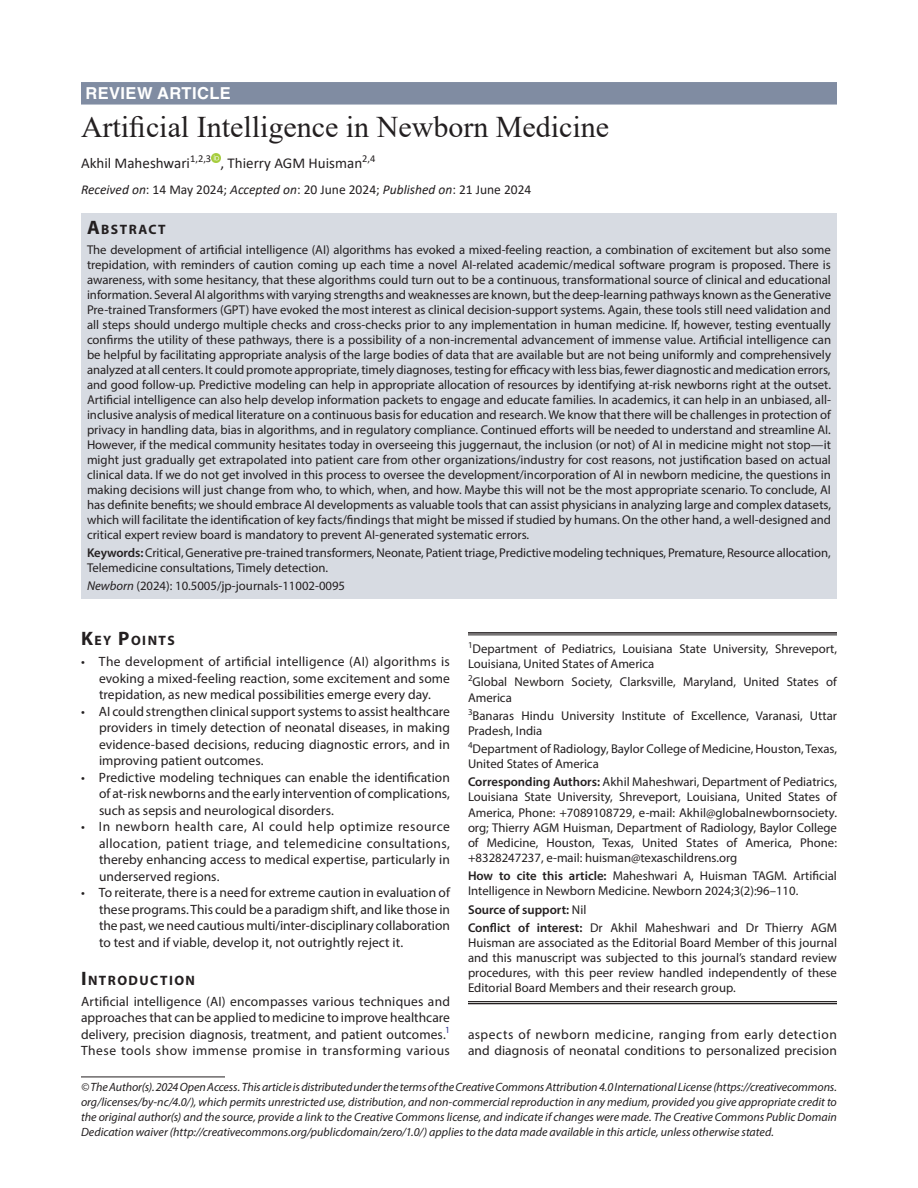
<style>
.page{position:relative;width:918px;height:1188px;background:#fff}
.page>*{position:absolute;margin:0;border:0;box-sizing:border-box;transform-origin:0 0}
.t1{font:30px "Times New Roman";color:#231f20}
.ArticleType{font:700 16.5px "Helvetica LT Std";letter-spacing:.025em;color:#fff}
.AuthorName{font:15px "Calibri";color:#231f20}
.Head-1{font:700 13.65px "Myriad Pro";letter-spacing:.105em;color:#231f20}
.AbstractTitle{font:700 13.65px "Myriad Pro";letter-spacing:.105em;color:#231f20}
.List-Bullet{font:13.5px/16.5px "Myriad Pro";letter-spacing:.005em;color:#231f20;text-align:justify}
.Para-NoIndent{font:13.5px/16.5px "Myriad Pro";letter-spacing:.03em;color:#231f20;text-align:justify}
.PAS_History{font:13.5px "Calibri";color:#231f20}
.Abstract-Para-first{font:12.75px/15px "Myriad Pro";color:#231f20;text-align:justify}
.Corresponding_Author{font:12.75px/15.1px "Myriad Pro";color:#231f20;text-align:justify}
.COI{font:12.75px/15.1px "Myriad Pro";color:#231f20;text-align:justify}
.Affiliation{font:12.75px/15.1px "Myriad Pro";color:#231f20}
.Keywords{font:12.75px/15px "Myriad Pro";letter-spacing:-.005em;color:#231f20}
.How_to_Cite{font:12.75px/15.1px "Myriad Pro";color:#231f20}
.Affiliation-first{font:12.75px/15.1px "Myriad Pro";color:#231f20}
.JT_DOI{font:12.75px "Myriad Pro";color:#231f20}
.Source{font:600 12.75px "Myriad Pro";color:#231f20}
.FootNote{font:italic 12px/15px "Myriad Pro";color:#231f20;text-align:justify}
.s1{font-style:italic}
.s2{font-size:19.5px}
.s3{font-weight:600}
.s4{font-weight:400}
</style>
<div class="page">
<div style="left:81px;top:82px;width:756px;height:23px;background:#808ca2"></div>
<div style="left:81px;top:214px;width:756px;height:25px;background:#d7dbe2"></div>
<div style="left:81px;top:238px;width:756px;height:310px;background:#d7dbe2"></div>
<div style="left:81px;top:541px;width:756px;height:40px;background:#d7dbe2"></div>
<div style="left:81px;top:574px;width:756px;height:25px;background:#d7dbe2"></div>
<svg style="left:211px;top:153px;width:9px;height:9px"></svg>
<hr style="left:81px;top:1077px;width:144px;height:1px;background:#231f20">
<hr style="left:468px;top:632px;width:369px;height:2px;background:#231f20">
<hr style="left:468px;top:635px;width:369px;height:1px;background:#231f20">
<hr style="left:468px;top:1001px;width:369px;height:1px;background:#231f20">
<hr style="left:468px;top:1003px;width:369px;height:1px;background:#231f20">
<p class="ArticleType" style="left:86px;top:83px;width:147px">REVIEW ARTICLE</p>
<p class="t1" style="left:81px;top:106px;width:530px">Artificial Intelligence in Newborn Medicine</p>
<p class="AuthorName" style="left:81px;top:153px;width:296px">Akhil Maheshwari<sup>1,2,3</sup> , Thierry AGM Huisman<sup>2,4</sup></p>
<p class="PAS_History" style="left:81px;top:180px;width:452px"><span class="s1">Received on</span>: 14 May 2024; <span class="s1">Accepted on</span>: 20 June 2024; <span class="s1">Published on</span>: 21 June 2024</p>
<p class="AbstractTitle" style="left:87px;top:221px;width:80px"><span class="s2">A</span>BSTRACT</p>
<p class="Abstract-Para-first" style="left:87px;top:242px;width:746px">The development of artificial intelligence (AI) algorithms has evoked a mixed-feeling reaction, a combination of excitement but also some trepidation, with reminders of caution coming up each time a novel AI-related academic/medical software program is proposed. There is awareness, with some hesitancy, that these algorithms could turn out to be a continuous, transformational source of clinical and educational information. Several AI algorithms with varying strengths and weaknesses are known, but the deep-learning pathways known as the Generative Pre-trained Transformers (GPT) have evoked the most interest as clinical decision-support systems. Again, these tools still need validation and all steps should undergo multiple checks and cross-checks prior to any implementation in human medicine. If, however, testing eventually confirms the utility of these pathways, there is a possibility of a non-incremental advancement of immense value. Artificial intelligence can be helpful by facilitating appropriate analysis of the large bodies of data that are available but are not being uniformly and comprehensively analyzed at all centers. It could promote appropriate, timely diagnoses, testing for efficacy with less bias, fewer diagnostic and medication errors, and good follow-up. Predictive modeling can help in appropriate allocation of resources by identifying at-risk newborns right at the outset.<br>Artificial intelligence can also help develop information packets to engage and educate families. In academics, it can help in an unbiased, all&shy;inclusive analysis of medical literature on a continuous basis for education and research. We know that there will be challenges in protection of privacy in handling data, bias in algorithms, and in regulatory compliance. Continued efforts will be needed to understand and streamline AI.<br>However, if the medical community hesitates today in overseeing this juggernaut, the inclusion (or not) of AI in medicine might not stop—it might just gradually get extrapolated into patient care from other organizations/industry for cost reasons, not justification based on actual clinical data. If we do not get involved in this process to oversee the development/incorporation of AI in newborn medicine, the questions in making decisions will just change from who, to which, when, and how. Maybe this will not be the most appropriate scenario. To conclude, AI has definite benefits; we should embrace AI developments as valuable tools that can assist physicians in analyzing large and complex datasets, which will facilitate the identification of key facts/findings that might be missed if studied by humans. On the other hand, a well-designed and critical expert review board is mandatory to prevent AI-generated systematic errors.</p>
<p class="Keywords" style="left:87px;top:545px;width:745px"><span class="s3">Keywords:</span>Critical, Generative pre-trained transformers, Neonate, Patient triage, Predictive modeling techniques, Premature, Resource allocation,<br>Telemedicine consultations, Timely detection.</p>
<p class="JT_DOI" style="left:87px;top:578px;width:260px"><span class="s1">Newborn</span> (2024): 10.5005/jp-journals-11002-0095</p>
<p class="Head-1" style="left:81px;top:632px;width:95px"><span class="s2">K</span>EY <span class="s2">P</span>OINTS</p>
<p class="List-Bullet" style="left:99px;top:653px;width:352px;text-indent:-18px">• The development of artificial intelligence (AI) algorithms is evoking a mixed-feeling reaction, some excitement and some trepidation, as new medical possibilities emerge every day.</p>
<p class="List-Bullet" style="left:99px;top:703px;width:353px;text-indent:-18px">• AI could strengthen clinical support systems to assist healthcare providers in timely detection of neonatal diseases, in making evidence-based decisions, reducing diagnostic errors, and in improving patient outcomes.</p>
<p class="List-Bullet" style="left:99px;top:769px;width:353px;text-indent:-18px">• Predictive modeling techniques can enable the identification of at-risk newborns and the early intervention of complications, such as sepsis and neurological disorders.</p>
<p class="List-Bullet" style="left:99px;top:818px;width:353px;text-indent:-18px">• In newborn health care, AI could help optimize resource allocation, patient triage, and telemedicine consultations, thereby enhancing access to medical expertise, particularly in underserved regions.</p>
<p class="List-Bullet" style="left:99px;top:884px;width:353px;text-indent:-18px">• To reiterate, there is a need for extreme caution in evaluation of these programs. This could be a paradigm shift, and like those in the past, we need cautious multi/inter-disciplinary collaboration to test and if viable, develop it, not outrightly reject it.</p>
<p class="Head-1" style="left:81px;top:971px;width:116px"><span class="s2">I</span> NTRODUCTION</p>
<p class="Para-NoIndent" style="left:81px;top:993px;width:371px">Artificial intelligence (AI) encompasses various techniques and approaches that can be applied to medicine to improve healthcare delivery, precision diagnosis, treatment, and patient outcomes.<sup>1<br></sup>These tools show immense promise in transforming various</p>
<p class="Affiliation-first" style="left:468px;top:641px;width:371px"><sup>1</sup>Department of Pediatrics, Louisiana State University, Shreveport,<br>Louisiana, United States of America</p>
<p class="Affiliation" style="left:468px;top:674px;width:370px"><sup>2</sup>Global Newborn Society, Clarksville, Maryland, United States of<br>America</p>
<p class="Affiliation" style="left:468px;top:708px;width:371px"><sup>3</sup>Banaras Hindu University Institute of Excellence, Varanasi, Uttar<br>Pradesh, India</p>
<p class="Affiliation" style="left:468px;top:741px;width:371px"><sup>4</sup>Department of Radiology, Baylor College of Medicine, Houston, Texas,<br>United States of America</p>
<p class="Corresponding_Author" style="left:468px;top:774px;width:371px"><span class="s3">Corresponding Authors:</span> Akhil Maheshwari, Department of Pediatrics, Louisiana State University, Shreveport, Louisiana, United States of America, Phone: +7089108729, e-mail: Akhil@globalnewbornsociety. org; Thierry AGM Huisman, Department of Radiology, Baylor College of Medicine, Houston, Texas, United States of America, Phone: +8328247237, e-mail: huisman@texaschildrens.org</p>
<p class="How_to_Cite" style="left:468px;top:868px;width:371px"><span class="s3">How to cite this article:</span> Maheshwari A, Huisman TAGM. Artificial<br>Intelligence in Newborn Medicine. Newborn 2024;3(2):96–110.</p>
<p class="Source" style="left:468px;top:901px;width:120px">Source of support: <span class="s4">Nil</span></p>
<p class="COI" style="left:468px;top:920px;width:371px"><span class="s3">Conflict of interest:</span> Dr Akhil Maheshwari and Dr Thierry AGM Huisman are associated as the Editorial Board Member of this journal and this manuscript was subjected to this journal’s standard review procedures, with this peer review handled independently of these Editorial Board Members and their research group.</p>
<p class="Para-NoIndent" style="left:468px;top:1026px;width:370px">aspects of newborn medicine, ranging from early detection and diagnosis of neonatal conditions to personalized precision</p>
<p class="FootNote" style="left:81px;top:1079px;width:758px">© The Author(s). 2024 Open Access. This article is distributed under the terms of the Creative Commons Attribution 4.0 International License (https://creativecommons. org/licenses/by-nc/4.0/), which permits unrestricted use, distribution, and non-commercial reproduction in any medium, provided you give appropriate credit to the original author(s) and the source, provide a link to the Creative Commons license, and indicate if changes were made. The Creative Commons Public Domain Dedication waiver (http://creativecommons.org/publicdomain/zero/1.0/) applies to the data made available in this article, unless otherwise stated.</p>
</div>
